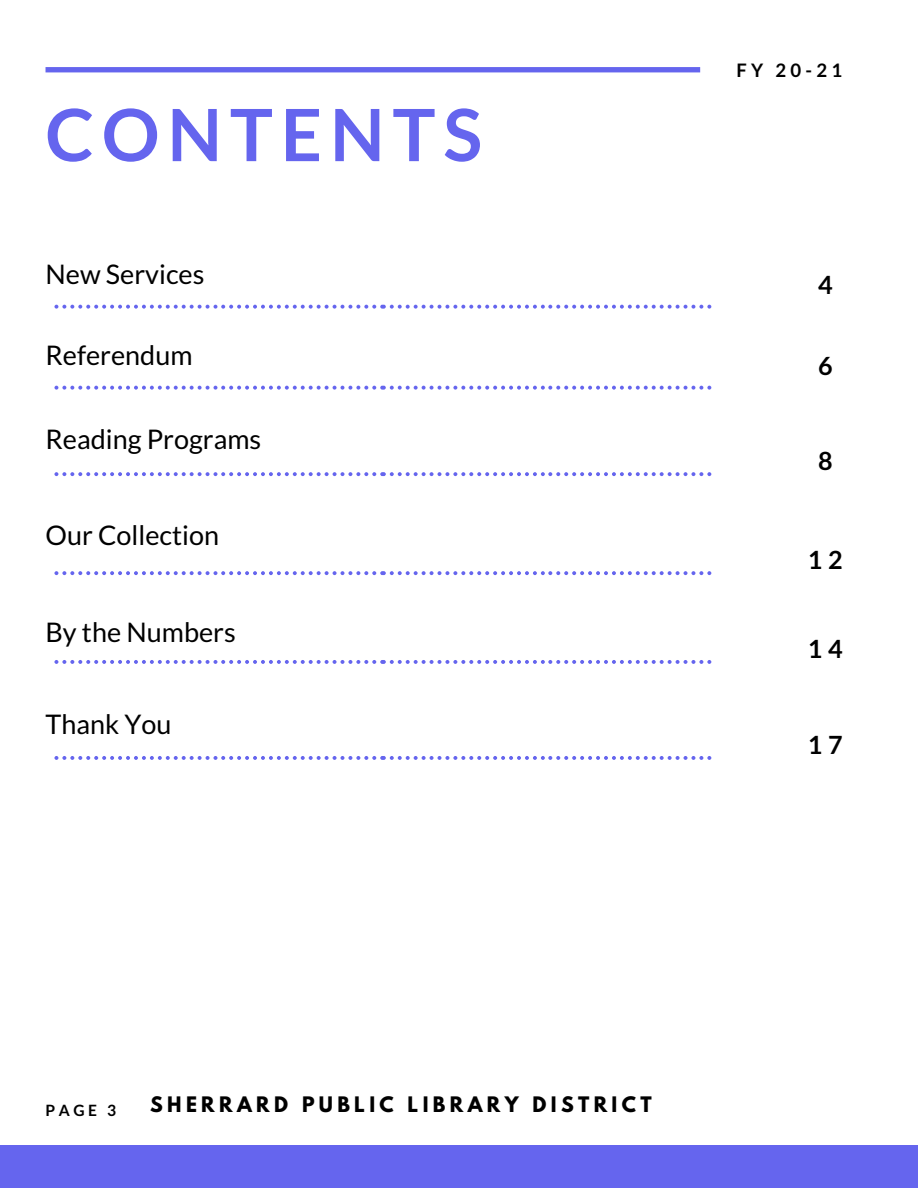
<style>
.page{position:relative;width:918px;height:1188px;background:#fff}
.page>*{position:absolute;margin:0;border:0;box-sizing:border-box;transform-origin:0 0}
.t1{font:700 72.15px "Lato";letter-spacing:.11em;color:#6565ee}
.t2{font:27px "Lato";color:#000}
.t3{font:700 25.05px "Lato";color:#000}
.t4{font:700 18.9px "League Spartan";letter-spacing:.23em;color:#000}
.t5{font:700 18.6px "Lato";color:#000}
.t6{font:700 15.6px "Lato";color:#000}
</style>
<div class="page">
<div style="left:0;top:1146px;width:918px;height:42px;background:#6565ee"></div>
<svg style="left:46px;top:67px;width:654px;height:5px;background:#6767ee"></svg>
<svg style="left:54px;top:305px;width:657px;height:4px"></svg>
<svg style="left:54px;top:472px;width:657px;height:4px"></svg>
<svg style="left:54px;top:571px;width:657px;height:4px"></svg>
<svg style="left:54px;top:660px;width:657px;height:4px"></svg>
<svg style="left:54px;top:756px;width:657px;height:4px"></svg>
<svg style="left:54px;top:386px;width:657px;height:4px"></svg>
<p class="t1" style="left:45px;top:90px;width:438px">CONTENTS</p>
<p class="t2" style="left:45px;top:257px;width:161px">New Services</p>
<p class="t2" style="left:45px;top:338px;width:149px">Referendum</p>
<p class="t2" style="left:45px;top:422px;width:217px">Reading Programs</p>
<p class="t2" style="left:45px;top:518px;width:175px">Our Collection</p>
<p class="t2" style="left:45px;top:615px;width:192px">By the Numbers</p>
<p class="t2" style="left:45px;top:707px;width:128px">Thank You</p>
<p class="t5" style="left:737px;top:59px;width:107px">FY 20-21</p>
<p class="t3" style="left:818px;top:270px;width:16px">4</p>
<p class="t3" style="left:818px;top:351px;width:16px">6</p>
<p class="t3" style="left:818px;top:445px;width:16px">8</p>
<p class="t3" style="left:808px;top:544px;width:36px">12</p>
<p class="t3" style="left:808px;top:633px;width:36px">14</p>
<p class="t3" style="left:808px;top:729px;width:36px">17</p>
<p class="t6" style="left:45px;top:1100px;width:72px">PAGE 3</p>
<p class="t4" style="left:150px;top:1095px;width:503px">SHERRARD PUBLIC LIBRARY DISTRICT</p>
</div>
